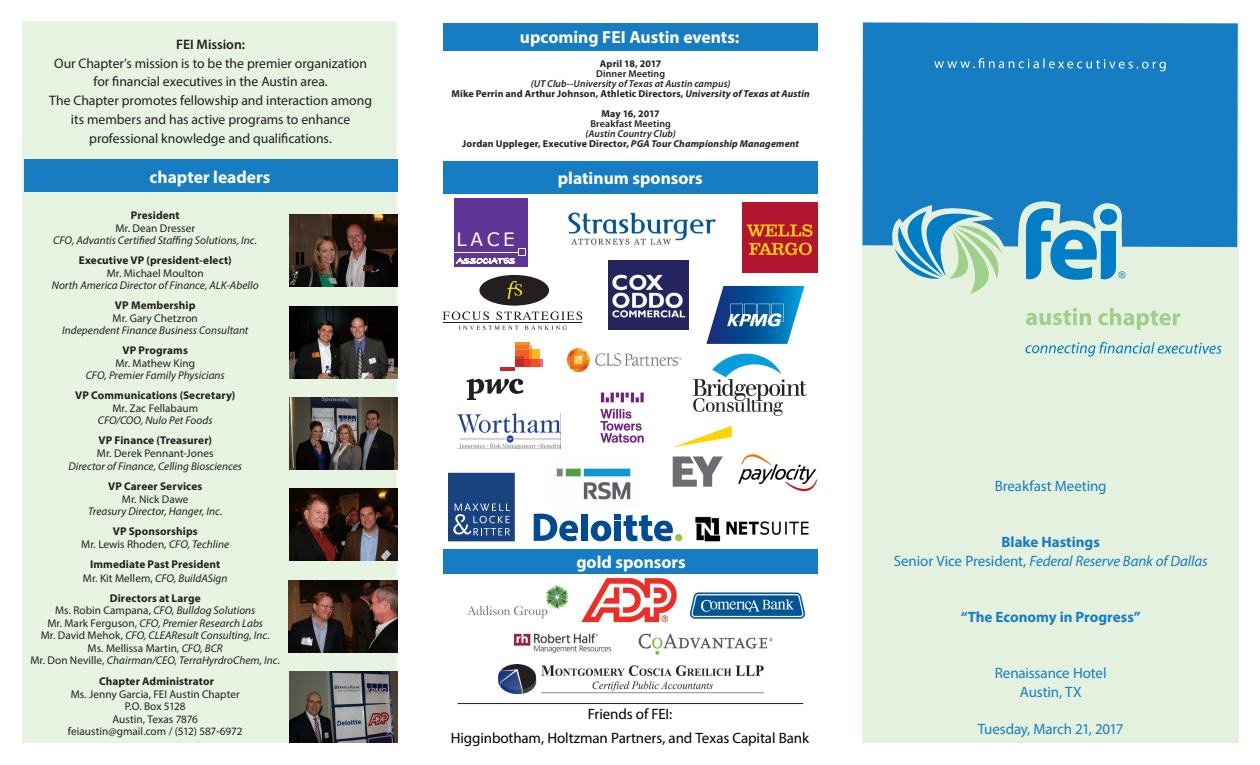
<style>
.page{position:relative;width:1260px;height:765px;background:#fff}
.page>*{position:absolute;margin:0;border:0;box-sizing:border-box;transform-origin:0 0}
.t1{font:18.38px "Verdana";color:#fff}
.t2{font:700 17.5px "Myriad Pro";color:#fff}
.t3{font:15px/23.8px "Myriad Pro";letter-spacing:-.01em;color:#000;text-align:center}
.t4{font:15px "Myriad Pro";letter-spacing:-.01em;color:#177dc2}
.t5{font:italic 15px "Myriad Pro";letter-spacing:-.01em;color:#177dc2}
.t6{font:700 15px "Myriad Pro";color:#177dc2}
.t7{font:13.75px/18.8px "Myriad Pro";letter-spacing:-.005em;color:#231f20;text-align:center}
.t8{font:600 13.75px "Myriad Pro";letter-spacing:-.005em;color:#231f20}
.t9{font:italic 11.25px "Myriad Pro";color:#231f20}
.t10{font:11.25px "Myriad Pro";color:#231f20}
.t11{font:700 11.25px "Myriad Pro";letter-spacing:.01em;color:#231f20}
.t12{font:700 10px "Myriad Pro";letter-spacing:.015em;color:#231f20}
.t13{font:italic 600 10px "Myriad Pro";letter-spacing:.01em;color:#231f20}
.t14{font:600 10px "Myriad Pro";letter-spacing:.01em;color:#231f20}
.t15{font:700 10px "Myriad Pro";letter-spacing:-.015em;color:#231f20}
.s1{font-style:italic}
.s2{font-style:normal}
</style>
<div class="page">
<div style="left:22px;top:21px;width:376px;height:721px;background:#e7f4e2"></div>
<div style="left:24px;top:159px;width:374px;height:33px;background:#177dc2"></div>
<img style="left:289px;top:215px;width:109px;height:72px">
<img style="left:289px;top:306px;width:109px;height:72px">
<img style="left:289px;top:398px;width:109px;height:72px">
<img style="left:289px;top:488px;width:109px;height:72px">
<img style="left:288px;top:580px;width:110px;height:72px">
<img style="left:289px;top:671px;width:108px;height:72px">
<div style="left:443px;top:23px;width:375px;height:28px;background:#177dc2"></div>
<div style="left:862px;top:23px;width:377px;height:720px;background:#e4f1df"></div>
<div style="left:863px;top:22px;width:375px;height:225px;background:#177dc2"></div>
<svg style="left:875px;top:198px;width:251px;height:96px"></svg>
<svg style="left:1026px;top:308px;width:65px;height:17px"></svg>
<svg style="left:1098px;top:308px;width:82px;height:22px"></svg>
<svg style="left:1026px;top:342px;width:196px;height:15px"></svg>
<svg style="left:934px;top:58px;width:232px;height:13px;background:#388fca"></svg>
<svg style="left:673px;top:456px;width:50px;height:31px"></svg>
<svg style="left:673px;top:426px;width:59px;height:21px"></svg>
<img style="left:600px;top:392px;width:44px;height:51px">
<img style="left:609px;top:261px;width:80px;height:68px">
<div style="left:443px;top:161px;width:375px;height:33px;background:#177dc2"></div>
<svg style="left:693px;top:354px;width:114px;height:62px"></svg>
<hr style="left:443px;top:323px;width:139px;height:1px;background:#231f20">
<div style="left:479px;top:275px;width:70px;height:31px;background:#231f20;border-radius:50%"></div>
<svg style="left:507px;top:281px;width:15px;height:18px"></svg>
<svg style="left:443px;top:311px;width:46px;height:9px"></svg>
<svg style="left:496px;top:311px;width:86px;height:9px"></svg>
<svg style="left:459px;top:326px;width:60px;height:4px"></svg>
<svg style="left:525px;top:326px;width:42px;height:4px"></svg>
<div style="left:454px;top:198px;width:74px;height:69px;background:#5f3494"></div>
<hr style="left:454px;top:252px;width:72px;height:1px;background:#fff">
<svg style="left:456px;top:250px;width:69px;height:14px"></svg>
<img style="left:581px;top:578px;width:96px;height:45px">
<img style="left:743px;top:202px;width:74px;height:71px">
<div style="left:443px;top:550px;width:375px;height:24px;background:#177dc2"></div>
<img style="left:556px;top:468px;width:75px;height:32px">
<svg style="left:467px;top:379px;width:56px;height:21px"></svg>
<svg style="left:539px;top:360px;width:4px;height:7px"></svg>
<hr style="left:515px;top:342px;width:14px;height:3px;background:#f7932e">
<div style="left:532px;top:349px;width:7px;height:11px;background:#fcb825"></div>
<div style="left:532px;top:360px;width:7px;height:7px;background:#f05128"></div>
<svg style="left:515px;top:345px;width:17px;height:22px"></svg>
<div style="left:515px;top:360px;width:9px;height:7px;background:#c32a25"></div>
<hr style="left:501px;top:367px;width:14px;height:4px;background:#c32a25">
<svg style="left:706px;top:286px;width:98px;height:58px"></svg>
<hr style="left:458px;top:703px;width:345px;height:1px;background:#231f20">
<div style="left:449px;top:473px;width:65px;height:68px;background:#184380"></div>
<div style="left:448px;top:473px;width:67px;height:68px;border:1px solid #184380"></div>
<svg style="left:453px;top:503px;width:57px;height:32px"></svg>
<img style="left:689px;top:592px;width:117px;height:27px">
<img style="left:515px;top:633px;width:95px;height:20px">
<svg style="left:468px;top:585px;width:100px;height:33px"></svg>
<img style="left:498px;top:665px;width:265px;height:28px">
<img style="left:638px;top:633px;width:135px;height:22px">
<img style="left:568px;top:212px;width:148px;height:33px">
<div style="left:581px;top:514px;width:7px;height:27px;background:#014a94"></div>
<svg style="left:591px;top:514px;width:82px;height:27px"></svg>
<div style="left:675px;top:534px;width:7px;height:7px;background:#97ca49;border-radius:50%"></div>
<svg style="left:534px;top:514px;width:44px;height:27px"></svg>
<img style="left:567px;top:349px;width:115px;height:22px">
<img style="left:695px;top:516px;width:114px;height:26px">
<img style="left:458px;top:414px;width:102px;height:34px">
<img style="left:738px;top:455px;width:80px;height:37px">
<p class="t8" style="left:176px;top:36px;width:70px">FEI Mission:</p>
<p class="t7" style="left:49px;top:54px;width:324px">Our Chapter’s mission is to be the premier organization for financial executives in the Austin area.<br>The Chapter promotes fellowship and interaction among its members and has active programs to enhance professional knowledge and qualifications.</p>
<p class="t2" style="left:150px;top:166px;width:122px">chapter leaders</p>
<p class="t11" style="left:131px;top:208px;width:50px">President</p>
<p class="t10" style="left:115px;top:221px;width:81px">Mr. Dean Dresser</p>
<p class="t9" style="left:53px;top:233px;width:205px">CFO, Advantis Certified Staffing Solutions, Inc.</p>
<p class="t11" style="left:79px;top:253px;width:154px">Executive VP (president-elect)</p>
<p class="t10" style="left:107px;top:266px;width:98px">Mr. Michael Moulton</p>
<p class="t9" style="left:52px;top:278px;width:208px">North America Director of Finance, ALK-Abello</p>
<p class="t11" style="left:115px;top:298px;width:82px">VP Membership</p>
<p class="t10" style="left:113px;top:311px;width:87px">Mr. Gary Chetzron</p>
<p class="t9" style="left:62px;top:323px;width:188px">Independent Finance Business Consultant</p>
<p class="t11" style="left:123px;top:343px;width:67px">VP Programs</p>
<p class="t10" style="left:115px;top:356px;width:81px">Mr. Mathew King</p>
<p class="t9" style="left:86px;top:368px;width:140px">CFO, Premier Family Physicians</p>
<p class="t11" style="left:75px;top:388px;width:162px">VP Communications (Secretary)</p>
<p class="t10" style="left:112px;top:401px;width:87px">Mr. Zac Fellabaum</p>
<p class="t9" style="left:98px;top:413px;width:116px">CFO/COO, Nulo Pet Foods</p>
<p class="t11" style="left:99px;top:433px;width:115px">VP Finance (Treasurer)</p>
<p class="t10" style="left:97px;top:446px;width:118px">Mr. Derek Pennant-Jones</p>
<p class="t9" style="left:68px;top:460px;width:175px">Director of Finance, Celling Biosciences</p>
<p class="t11" style="left:108px;top:479px;width:96px">VP Career Services</p>
<p class="t10" style="left:122px;top:492px;width:68px">Mr. Nick Dawe</p>
<p class="t9" style="left:88px;top:505px;width:136px">Treasury Director, Hanger, Inc.</p>
<p class="t11" style="left:113px;top:524px;width:86px">VP Sponsorships</p>
<p class="t10" style="left:81px;top:537px;width:149px">Mr. Lewis Rhoden, <span class="s1">CFO, Techline</span></p>
<p class="t11" style="left:90px;top:557px;width:132px">Immediate Past President</p>
<p class="t9" style="left:83px;top:571px;width:146px"><span class="s2">Mr. Kit Mellem,</span> CFO, BuildASign</p>
<p class="t11" style="left:110px;top:590px;width:92px">Directors at Large</p>
<p class="t9" style="left:55px;top:603px;width:202px"><span class="s2">Ms. Robin Campana,</span> CFO, Bulldog Solutions</p>
<p class="t9" style="left:47px;top:616px;width:217px"><span class="s2">Mr. Mark Ferguson,</span> CFO, Premier Research Labs</p>
<p class="t9" style="left:41px;top:628px;width:230px"><span class="s2">Mr. David Mehok,</span> CFO, CLEAResult Consulting, Inc.</p>
<p class="t10" style="left:88px;top:641px;width:137px">Ms. Mellissa Martin, <span class="s1">CFO, BCR</span></p>
<p class="t9" style="left:30px;top:653px;width:251px"><span class="s2">Mr. Don Neville,</span> Chairman/CEO, TerraHyrdroChem, Inc.</p>
<p class="t11" style="left:99px;top:674px;width:116px">Chapter Administrator</p>
<p class="t10" style="left:71px;top:687px;width:171px">Ms. Jenny Garcia, FEI Austin Chapter</p>
<p class="t10" style="left:125px;top:700px;width:63px">P.O. Box 5128</p>
<p class="t10" style="left:112px;top:712px;width:87px">Austin, Texas 7876</p>
<p class="t10" style="left:68px;top:725px;width:176px">feiaustin@gmail.com / (512) 587-6972</p>
<p class="t2" style="left:520px;top:26px;width:221px">upcoming FEI Austin events:</p>
<p class="t12" style="left:600px;top:57px;width:63px">April 18, 2017</p>
<p class="t14" style="left:596px;top:67px;width:71px">Dinner Meeting</p>
<p class="t13" style="left:531px;top:77px;width:201px">(UT Club--University of Texas at Austin campus)</p>
<p class="t12" style="left:452px;top:87px;width:360px">Mike Perrin and Arthur Johnson, Athletic Directors, <span class="s1">University of Texas at Austin</span></p>
<p class="t15" style="left:602px;top:107px;width:60px">May 16, 2017</p>
<p class="t14" style="left:590px;top:117px;width:82px">Breakfast Meeting</p>
<p class="t13" style="left:586px;top:127px;width:92px">(Austin Country Club)</p>
<p class="t12" style="left:462px;top:137px;width:338px">Jordan Uppleger, Executive Director, <span class="s1">PGA Tour Championship Management</span></p>
<p class="t1" style="left:457px;top:228px;width:60px">LACE</p>
<p class="t2" style="left:558px;top:167px;width:147px">platinum sponsors</p>
<p class="t2" style="left:576px;top:551px;width:111px">gold sponsors</p>
<p class="t3" style="left:451px;top:702px;width:360px">Friends of FEI:<br>Higginbotham, Holtzman Partners, and Texas Capital Bank</p>
<p class="t4" style="left:995px;top:476px;width:113px">Breakfast Meeting</p>
<p class="t6" style="left:1002px;top:532px;width:100px">Blake Hastings</p>
<p class="t5" style="left:894px;top:551px;width:315px"><span class="s2">Senior Vice President,</span> Federal Reserve Bank of Dallas</p>
<p class="t6" style="left:961px;top:607px;width:182px">“The Economy in Progress”</p>
<p class="t4" style="left:995px;top:664px;width:113px">Renaissance Hotel</p>
<p class="t4" style="left:1020px;top:683px;width:63px">Austin, TX</p>
<p class="t4" style="left:978px;top:720px;width:147px">Tuesday, March 21, 2017</p>
</div>
